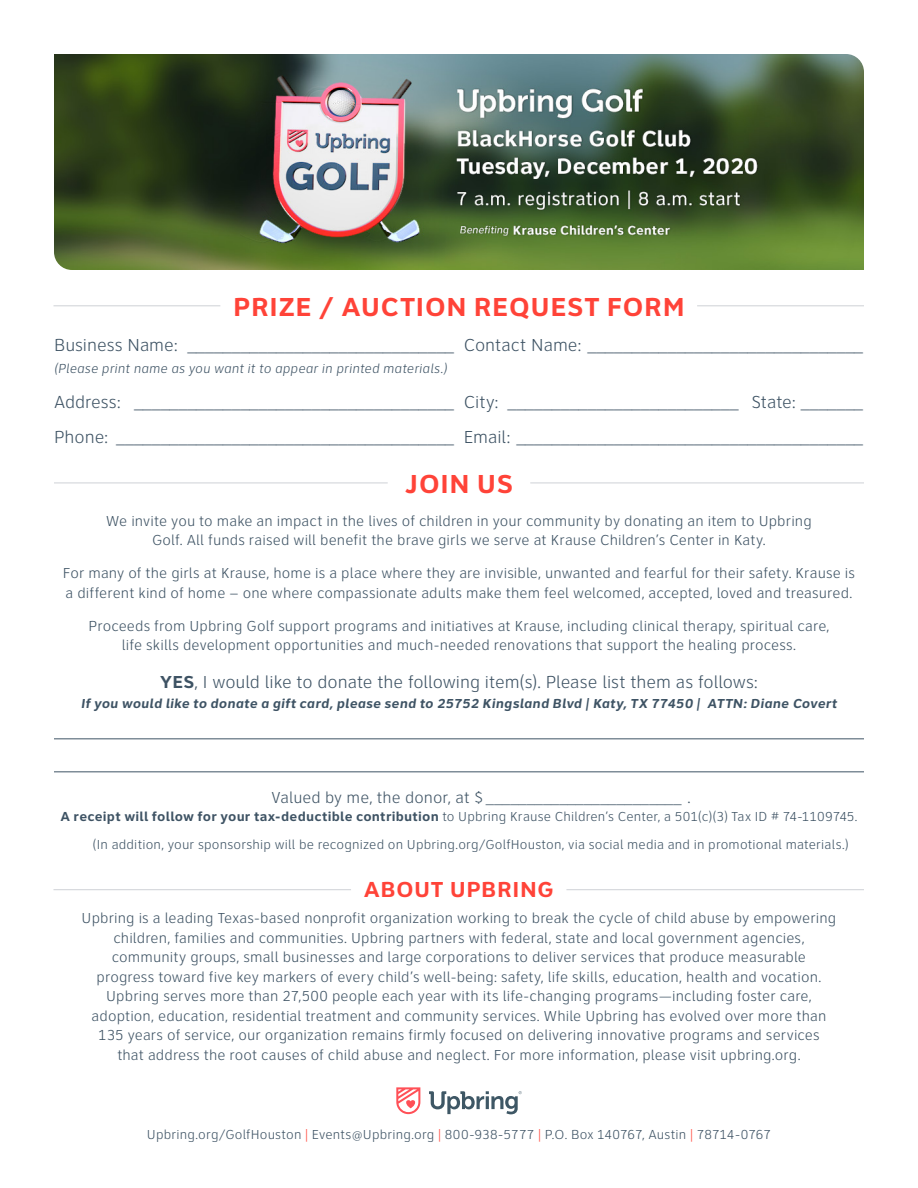
<style>
.page{position:relative;width:918px;height:1188px;background:#fff}
.page>*{position:absolute;margin:0;border:0;box-sizing:border-box;transform-origin:0 0}
.t1{font:700 27px "Clearview Text";letter-spacing:.02em;color:#ff4338}
.t2{font:700 22.5px "Clearview Text";letter-spacing:.025em;color:#ff4338}
.t3{font:300 18px "Clearview Text";letter-spacing:-.005em;color:#3e5364}
.t4{font:300 16.5px "Clearview Text";color:#3e5364}
.t5{font:300 15px/19.5px "Clearview Text";letter-spacing:.005em;color:#3e5364;text-align:center}
.t6{font:300 13.5px "Clearview Text";letter-spacing:.01em;color:#3e5364}
.t7{font:italic 700 13.5px "Clearview Text";letter-spacing:.01em;color:#3e5364}
.t8{font:italic 300 13.5px "Clearview Text";letter-spacing:.015em;color:#3e5364}
.s1{font-weight:700}
.s2{color:#ff4338}
</style>
<div class="page">
<img style="left:54px;top:54px;width:810px;height:216px">
<hr style="left:54px;top:738px;width:810px;height:1px;background:#3e5364">
<hr style="left:54px;top:483px;width:334px;height:1px;background:#ced1d6">
<hr style="left:530px;top:483px;width:334px;height:1px;background:#ced1d6">
<hr style="left:566px;top:889px;width:298px;height:1px;background:#ced1d6">
<hr style="left:53px;top:889px;width:298px;height:1px;background:#ced1d6">
<hr style="left:697px;top:305px;width:167px;height:1px;background:#ced1d6">
<hr style="left:53px;top:305px;width:167px;height:1px;background:#ced1d6">
<hr style="left:54px;top:771px;width:810px;height:1px;background:#3e5364">
<svg style="left:396px;top:1087px;width:24px;height:27px"></svg>
<svg style="left:429px;top:1091px;width:93px;height:23px"></svg>
<p class="t1" style="left:233px;top:291px;width:453px">PRIZE / AUCTION REQUEST FORM</p>
<p class="t3" style="left:54px;top:335px;width:811px">Business Name: ______________________________ Contact Name: _______________________________</p>
<p class="t8" style="left:54px;top:361px;width:395px">(Please print name as you want it to appear in printed materials.)</p>
<p class="t3" style="left:54px;top:392px;width:811px">Address: ____________________________________ City: __________________________ State: _______</p>
<p class="t3" style="left:54px;top:427px;width:811px">Phone: ______________________________________ Email: _______________________________________</p>
<p class="t1" style="left:405px;top:468px;width:110px">JOIN US</p>
<p class="t5" style="left:106px;top:511px;width:707px">We invite you to make an impact in the lives of children in your community by donating an item to Upbring<br>Golf. All funds raised will benefit the brave girls we serve at Krause Children’s Center in Katy.</p>
<p class="t5" style="left:63px;top:564px;width:794px;text-align:left">For many of the girls at Krause, home is a place where they are invisible, unwanted and fearful for their safety. Krause is a different kind of home – one where compassionate adults make them feel welcomed, accepted, loved and treasured.</p>
<p class="t5" style="left:88px;top:616px;width:743px">Proceeds from Upbring Golf support programs and initiatives at Krause, including clinical therapy, spiritual care, life skills development opportunities and much-needed renovations that support the healing process.</p>
<p class="t3" style="left:160px;top:673px;width:599px"><span class="s1">YES</span>, I would like to donate the following item(s). Please list them as follows:</p>
<p class="t7" style="left:81px;top:695px;width:758px">If you would like to donate a gift card, please send to 25752 Kingsland Blvd | Katy, TX 77450 | ATTN: Diane Covert</p>
<p class="t4" style="left:272px;top:789px;width:213px">Valued by me, the donor, at $</p>
<p class="t4" style="left:688px;top:789px;width:5px">.</p>
<p class="t6" style="left:60px;top:810px;width:799px"><span class="s1">A receipt will follow for your tax-deductible contribution</span> to Upbring Krause Children’s Center, a 501(c)(3) Tax ID # 74-1109745.</p>
<p class="t6" style="left:93px;top:837px;width:757px">(In addition, your sponsorship will be recognized on Upbring.org/GolfHouston, via social media and in promotional materials.)</p>
<p class="t2" style="left:364px;top:876px;width:192px">ABOUT UPBRING</p>
<p class="t5" style="left:82px;top:909px;width:756px">Upbring is a leading Texas-based nonprofit organization working to break the cycle of child abuse by empowering children, families and communities. Upbring partners with federal, state and local government agencies, community groups, small businesses and large corporations to deliver services that produce measurable progress toward five key markers of every child’s well-being: safety, life skills, education, health and vocation.<br>Upbring serves more than 27,500 people each year with its life-changing programs—including foster care, adoption, education, residential treatment and community services. While Upbring has evolved over more than 135 years of service, our organization remains firmly focused on delivering innovative programs and services<br>that address the root causes of child abuse and neglect. For more information, please visit upbring.org.</p>
<p class="t6" style="left:147px;top:1127px;width:626px">Upbring.org/GolfHouston <span class="s2">|</span> Events@Upbring.org <span class="s2">|</span> 800-938-5777 <span class="s2">|</span> P.O. Box 140767, Austin <span class="s2">|</span> 78714-0767</p>
</div>
